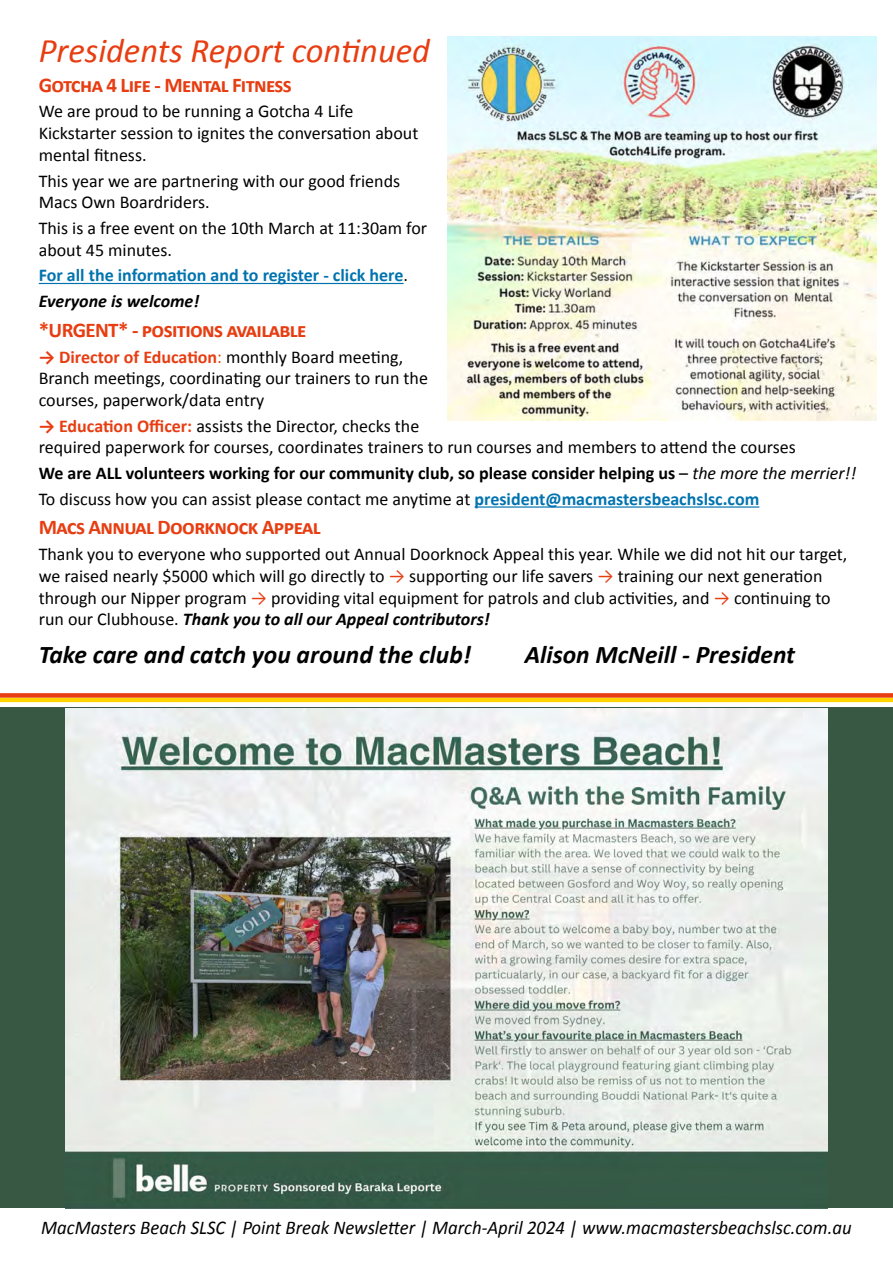
<style>
.page{position:relative;width:893px;height:1263px;background:#fff}
.page>*{position:absolute;margin:0;border:0;box-sizing:border-box;transform-origin:0 0}
.t1{font:italic 34.5px "Calibri";color:#e73d11}
.t2{font:italic 700 25.5px "Calibri";color:#000}
.t3{font:700 21px "Calibri";letter-spacing:-.03em;color:#e73d11}
.t4{font:italic 19.5px "Calibri";color:#000;scale:.96 1}
.t5{font:18px/21.6px "Calibri";color:#000}
.t6{font:700 18px/25.8px "Calibri";color:#000}
.t7{font:700 18px/25.8px "Calibri";color:#0073af}
.s1{font-weight:400;color:#000}
.s2{font-style:italic;color:#000}
.s3{font-weight:700;color:#e73d11}
.s4{color:#e73d11}
.s5{font-weight:400}
.s6{font-weight:400;font-style:italic}
.s7{color:#0073af}
.s8{font-weight:700;font-style:italic}
</style>
<div class="page">
<div style="left:0;top:707px;width:893px;height:501px;background:#385844"></div>
<hr style="left:0;top:698px;width:893px;height:4px;background:#ffd300">
<div style="left:0;top:693px;width:893px;height:5px;background:#e73d11"></div>
<hr style="left:39px;top:283px;width:365px;height:1px;background:#0073af">
<hr style="left:474px;top:506px;width:285px;height:2px;background:#0073af">
<img style="left:447px;top:36px;width:429px;height:385px">
<img style="left:66px;top:708px;width:761px;height:501px">
<h1 class="t1" style="left:39px;top:27px;width:393px">Presidents Report continued</h1>
<p class="t3" style="left:39px;top:70px;width:255px">Gotcha 4 Life - Mental Fitness</p>
<p class="t5" style="left:39px;top:100px;width:381px">We are proud to be running a Gotcha 4 Life<br>Kickstarter session to ignites the conversation about mental fitness.</p>
<p class="t5" style="left:39px;top:169px;width:363px">This year we are partnering with our good friends<br>Macs Own Boardriders.</p>
<p class="t5" style="left:39px;top:217px;width:390px">This is a free event on the 10th March at 11:30am for about 45 minutes.</p>
<p class="t7" style="left:39px;top:262px;width:371px">For all the information and to register - click here<span class="s1">.<br></span><span class="s2">Everyone is welcome!</span></p>
<p class="t3" style="left:39px;top:315px;width:269px">*URGENT* - positions available</p>
<p class="t5" style="left:39px;top:345px;width:391px"><span class="s3">→ Director of Education</span><span class="s4">:</span> monthly Board meeting,<br>Branch meetings, coordinating our trainers to run the courses, paperwork/data entry</p>
<p class="t5" style="left:39px;top:414px;width:759px"><span class="s3">→ Education Officer:</span> assists the Director, checks the<br>required paperwork for courses, coordinates trainers to run courses and members to attend the courses</p>
<p class="t6" style="left:39px;top:460px;width:819px">We are ALL volunteers working for our community club, so please consider helping us <span class="s5">–</span> <span class="s6">the more the merrier!!<br></span><span class="s5">To discuss how you can assist please contact me anytime at</span> <span class="s7">president@macmastersbeachslsc.com</span></p>
<p class="t3" style="left:39px;top:513px;width:283px">Macs Annual Doorknock Appeal</p>
<p class="t5" style="left:39px;top:543px;width:810px">Thank you to everyone who supported out Annual Doorknock Appeal this year. While we did not hit our target, we raised nearly $5000 which will go directly to <span class="s4">→</span> supporting our life savers <span class="s4">→</span> training our next generation through our Nipper program <span class="s4">→</span> providing vital equipment for patrols and club activities, and <span class="s4">→</span> continuing to run our Clubhouse. <span class="s8">Thank you to all our Appeal contributors!</span></p>
<h2 class="t2" style="left:39px;top:637px;width:434px">Take care and catch you around the club!</h2>
<h2 class="t2" style="left:525px;top:637px;width:272px">Alison McNeill - President</h2>
<p class="t4" style="left:41px;top:1214px;width:846px">MacMasters Beach SLSC | Point Break Newsletter | March-April 2024 | www.macmastersbeachslsc.com.au</p>
</div>
